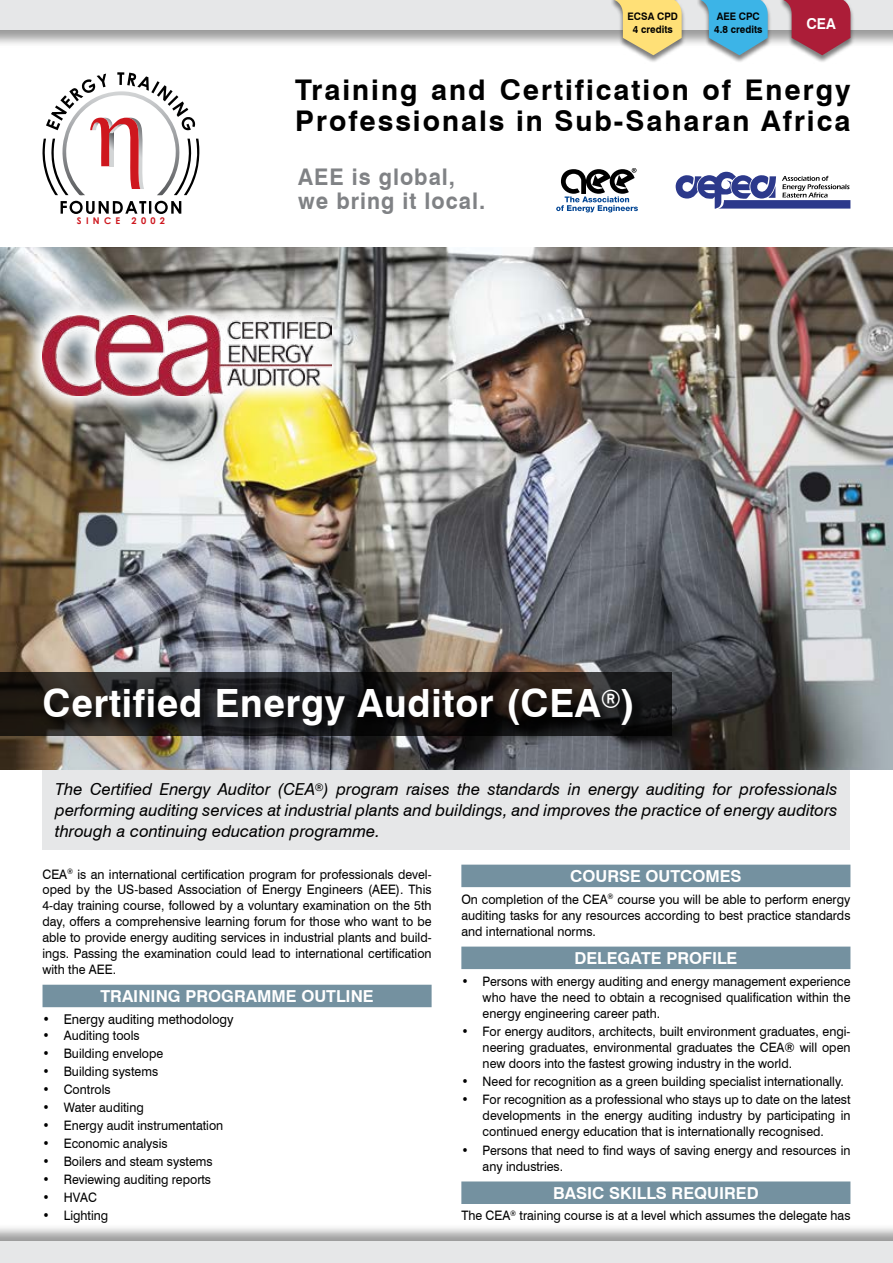
<style>
.page{position:relative;width:893px;height:1263px;background:#fff}
.page>*{position:absolute;margin:0;border:0;box-sizing:border-box;transform-origin:0 0}
.t1{font:700 39px "Swiss 721 BT";letter-spacing:.02em;color:#fff}
.t2{font:700 28.5px/31.7px "Swiss 721 BT";letter-spacing:.07em;color:#000}
.t3{font:700 22.95px/24px "Swiss 721 BT";letter-spacing:.045em;color:#808285;scale:.95 1}
.t4{font:italic 16.5px/21px "Swiss 721 BT";letter-spacing:.005em;color:#000;text-align:justify}
.t5{font:700 16.5px "Swiss 721 BT";color:#fff}
.t6{font:700 15px "Swiss 721 BT";color:#fff;scale:.94 1}
.t7{font:13.5px "Swiss 721 BT";color:#000;scale:.95 1}
.t8{font:13.05px/16px "Swiss 721 BT";color:#000;text-align:justify;scale:.95 1}
.t9{font:700 10.35px/12.5px "Swiss 721 BT";color:#000;scale:.94 1}
.t10{font:700 9.15px "Century Gothic";letter-spacing:.47em;color:#ce171e}
.s1{font-family:"Rotis Sans Serif";font-weight:400}
.s2{font-family:"Rotis Sans Serif";font-style:normal}
</style>
<div class="page">
<div style="left:0;top:0;width:893px;height:48px;background:#000;opacity:.4"></div>
<div style="left:0;top:0;width:893px;height:30px;background:#e6e7e8"></div>
<svg style="left:61px;top:201px;width:120px;height:13px"></svg>
<svg style="left:42px;top:72px;width:158px;height:123px"></svg>
<div style="left:43px;top:705px;width:807px;height:145px;background:#e6e7e8"></div>
<img style="left:0;top:247px;width:893px;height:523px">
<div style="left:0;top:1224px;width:893px;height:39px;background:#000;opacity:.4"></div>
<div style="left:0;top:1242px;width:893px;height:21px;background:#e6e7e8"></div>
<svg style="left:0;top:672px;width:672px;height:64px;background:#23201e"></svg>
<svg style="left:41px;top:686px;width:607px;height:54px;background:#1f1d1c"></svg>
<div style="left:696px;top:0;width:76px;height:64px;background:#000;opacity:.5"></div>
<svg style="left:700px;top:0;width:68px;height:55px;background:#61b9de"></svg>
<div style="left:610px;top:0;width:76px;height:64px;background:#000;opacity:.5"></div>
<svg style="left:614px;top:0;width:68px;height:55px;background:#f0d98c"></svg>
<img style="left:19px;top:292px;width:336px;height:127px">
<img style="left:43px;top:316px;width:289px;height:79px">
<div style="left:779px;top:0;width:75px;height:64px;background:#000;opacity:.5"></div>
<svg style="left:783px;top:0;width:67px;height:55px;background:#b3495d"></svg>
<div style="left:43px;top:985px;width:389px;height:22px;background:#7491a0"></div>
<div style="left:461px;top:865px;width:389px;height:22px;background:#7491a0"></div>
<div style="left:461px;top:946px;width:389px;height:23px;background:#7491a0"></div>
<div style="left:461px;top:1181px;width:389px;height:23px;background:#7491a0"></div>
<svg style="left:556px;top:168px;width:82px;height:44px"></svg>
<svg style="left:676px;top:172px;width:174px;height:37px"></svg>
<p class="t9" style="left:627px;top:10px;width:55px;text-align:center">ECSA CPD<br>4 credits</p>
<p class="t6" style="left:806px;top:14px;width:33px">CEA</p>
<p class="t9" style="left:714px;top:10px;width:53px">AEE CPC<br>4.8 credits</p>
<h2 class="t2" style="left:295px;top:73px;width:557px">Training and Certification of Energy<br>Professionals in Sub-Saharan Africa</h2>
<p class="t10" style="left:77px;top:214px;width:90px">SINCE 2002</p>
<h3 class="t3" style="left:298px;top:165px;width:198px">AEE is global, we bring it local.</h3>
<h1 class="t1" style="left:43px;top:679px;width:594px">Certified Energy Auditor (CEA<span class="s1">®</span>)</h1>
<p class="t4" style="left:55px;top:779px;width:784px">The Certified Energy Auditor (CEA<span class="s2">®</span>) program raises the standards in energy auditing for professionals performing auditing services at industrial plants and buildings, and improves the practice of energy auditors through a continuing education programme.</p>
<p class="t8" style="left:43px;top:866px;width:411px">CEA<sup>®</sup> is an international certification program for professionals devel&shy;oped by the US-based Association of Energy Engineers (AEE). This 4-day training course, followed by a voluntary examination on the 5th day, offers a comprehensive learning forum for those who want to be able to provide energy auditing services in industrial plants and build&shy;ings. Passing the examination could lead to international certification with the AEE.</p>
<p class="t5" style="left:100px;top:986px;width:275px">TRAINING PROGRAMME OUTLINE</p>
<p class="t7" style="left:43px;top:1011px;width:203px">• Energy auditing methodology</p>
<p class="t8" style="left:43px;top:1027px;width:104px">• Auditing tools</p>
<p class="t8" style="left:43px;top:1045px;width:129px">• Building envelope</p>
<p class="t8" style="left:43px;top:1063px;width:123px">• Building systems</p>
<p class="t8" style="left:43px;top:1081px;width:73px">• Controls</p>
<p class="t8" style="left:43px;top:1099px;width:108px">• Water auditing</p>
<p class="t8" style="left:43px;top:1117px;width:192px">• Energy audit instrumentation</p>
<p class="t8" style="left:43px;top:1135px;width:133px">• Economic analysis</p>
<p class="t8" style="left:43px;top:1153px;width:180px">• Boilers and steam systems</p>
<p class="t8" style="left:43px;top:1171px;width:179px">• Reviewing auditing reports</p>
<p class="t8" style="left:43px;top:1189px;width:59px">• HVAC</p>
<p class="t8" style="left:43px;top:1208px;width:71px">• Lighting</p>
<p class="t5" style="left:570px;top:866px;width:173px">COURSE OUTCOMES</p>
<p class="t8" style="left:461px;top:891px;width:411px">On completion of the CEA<sup>®</sup> course you will be able to perform energy auditing tasks for any resources according to best practice standards and international norms.</p>
<p class="t5" style="left:574px;top:948px;width:165px">DELEGATE PROFILE</p>
<p class="t8" style="left:483px;top:973px;width:389px;text-indent:-21px">• Persons with energy auditing and energy management experience who have the need to obtain a recognised qualification within the energy engineering career path.</p>
<p class="t8" style="left:483px;top:1023px;width:389px;text-indent:-21px">• For energy auditors, architects, built environment graduates, engi&shy;neering graduates, environmental graduates the CEA® will open new doors into the fastest growing industry in the world.</p>
<p class="t8" style="left:461px;top:1073px;width:404px">• Need for recognition as a green building specialist internationally.</p>
<p class="t8" style="left:483px;top:1091px;width:389px;text-indent:-21px">• For recognition as a professional who stays up to date on the latest developments in the energy auditing industry by participating in continued energy education that is internationally recognised.</p>
<p class="t8" style="left:483px;top:1142px;width:389px;text-indent:-21px">• Persons that need to find ways of saving energy and resources in any industries.</p>
<p class="t5" style="left:553px;top:1183px;width:207px">BASIC SKILLS REQUIRED</p>
<p class="t8" style="left:461px;top:1208px;width:411px">The CEA<sup>®</sup> training course is at a level which assumes the delegate has</p>
</div>
